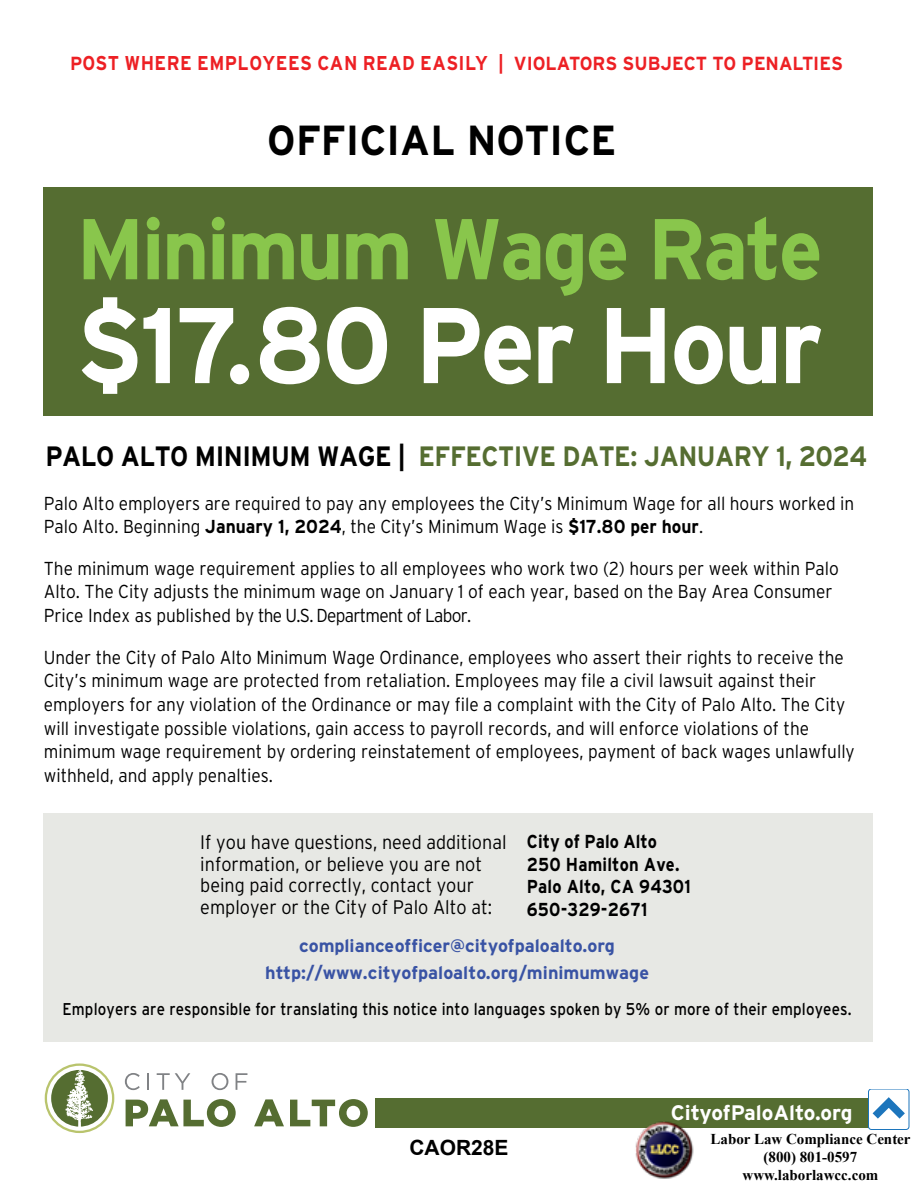
<style>
.page{position:relative;width:918px;height:1188px;background:#fff}
.page>*{position:absolute;margin:0;border:0;box-sizing:border-box;transform-origin:0 0}
.t1{font:700 107.25px "Interstate";letter-spacing:-.035em;color:#fff;scale:.95 1}
.t2{font:700 85.95px "Interstate";letter-spacing:-.035em;color:#89c64c;scale:.95 1}
.t3{font:700 42px "Interstate";color:#000;scale:.95 1}
.t4{font:700 27.9px "Interstate";letter-spacing:-.02em;color:#556d31;scale:.91 1}
.t5{font:700 21px "Interstate";color:#fff}
.t6{font:700 21px "Arial";color:#000}
.t7{font:700 19.95px "Interstate";letter-spacing:.025em;color:#ed2024;scale:.9 1}
.t8{font:300 19.5px/21.6px "Interstate";color:#000;scale:.92 1}
.t9{font:300 18.75px/23.7px "Interstate";color:#000;scale:.92 1}
.t10{font:700 18.75px/22.5px "Interstate";letter-spacing:.01em;color:#000;scale:.88 1}
.t11{font:700 18px/27px "Interstate";color:#3953a4;text-align:center}
.t12{font:17.1px "Interstate";letter-spacing:.01em;color:#000;scale:.88 1}
.t13{font:700 15px/18px "Times New Roman";color:#000;text-align:center}
.s1{font-size:18.9px}
.s2{color:#000}
.s3{font-weight:700}
</style>
<div class="page">
<div style="left:43px;top:814px;width:829px;height:228px;background:#e7e8e4"></div>
<div style="left:43px;top:187px;width:829px;height:229px;background:#556d31"></div>
<div style="left:375px;top:1098px;width:494px;height:30px;background:#556d31"></div>
<svg style="left:126px;top:1099px;width:110px;height:28px"></svg>
<svg style="left:254px;top:1099px;width:30px;height:27px"></svg>
<svg style="left:290px;top:1099px;width:78px;height:28px"></svg>
<svg style="left:125px;top:1073px;width:15px;height:17px"></svg>
<svg style="left:147px;top:1073px;width:2px;height:17px"></svg>
<svg style="left:157px;top:1073px;width:33px;height:17px"></svg>
<svg style="left:212px;top:1073px;width:16px;height:17px"></svg>
<svg style="left:236px;top:1073px;width:11px;height:17px"></svg>
<svg style="left:45px;top:1063px;width:69px;height:70px"></svg>
<img style="left:635px;top:1121px;width:59px;height:58px">
<div style="left:869px;top:1089px;width:40px;height:41px;border:1px solid #1c75bc;border-radius:3px"></div>
<svg style="left:869px;top:1092px;width:41px;height:35px"></svg>
<p class="t7" style="left:70px;top:52px;width:860px"><span class="s1">P</span>OST WHERE EMPLOYEES CAN READ EASILY | <span class="s1">VIOLATORS SUBJECT TO PENALTIES</span></p>
<h3 class="t3" style="left:267px;top:117px;width:369px">OFFICIAL NOTICE</h3>
<h2 class="t2" style="left:76px;top:201px;width:787px">Minimum Wage Rate</h2>
<h1 class="t1" style="left:76px;top:286px;width:787px">$17.80 Per Hour</h1>
<h3 class="t4" style="left:45px;top:441px;width:905px"><span class="s2">PALO ALTO MINIMUM WAGE |</span> EFFECTIVE DATE: JANUARY 1, 2024</h3>
<p class="t9" style="left:44px;top:491px;width:883px">Palo Alto employers are required to pay any employees the City’s Minimum Wage for all hours worked in<br>Palo Alto. Beginning <span class="s3">January 1, 2024</span>, the City’s Minimum Wage is <span class="s3">$17.80 per hour</span>.</p>
<p class="t9" style="left:44px;top:556px;width:866px">The minimum wage requirement applies to all employees who work two (2) hours per week within Palo<br>Alto. The City adjusts the minimum wage on January 1 of each year, based on the Bay Area Consumer<br>Price Index as published by the U.S. Department of Labor.</p>
<p class="t9" style="left:44px;top:645px;width:883px">Under the City of Palo Alto Minimum Wage Ordinance, employees who assert their rights to receive the City’s minimum wage are protected from retaliation. Employees may file a civil lawsuit against their employers for any violation of the Ordinance or may file a complaint with the City of Palo Alto. The City will investigate possible violations, gain access to payroll records, and will enforce violations of the minimum wage requirement by ordering reinstatement of employees, payment of back wages unlawfully withheld, and apply penalties.</p>
<p class="t8" style="left:200px;top:831px;width:334px">If you have questions, need additional information, or believe you are not being paid correctly, contact your employer or the City of Palo Alto at:</p>
<p class="t10" style="left:527px;top:830px;width:188px">City of Palo Alto<br>250 Hamilton Ave.<br>Palo Alto, CA 94301<br>650-329-2671</p>
<p class="t11" style="left:265px;top:932px;width:385px">complianceofficer@cityofpaloalto.org http://www.cityofpaloalto.org/minimumwage</p>
<p class="t12" style="left:63px;top:1000px;width:898px">Employers are responsible for translating this notice into languages spoken by 5% or more of their employees.</p>
<p class="t5" style="left:671px;top:1101px;width:183px">CityofPaloAlto.org</p>
<p class="t6" style="left:409px;top:1133px;width:101px">CAOR28E</p>
<p class="t13" style="left:711px;top:1130px;width:202px">Labor Law Compliance Center (800) 801-0597 www.laborlawcc.com</p>
</div>
